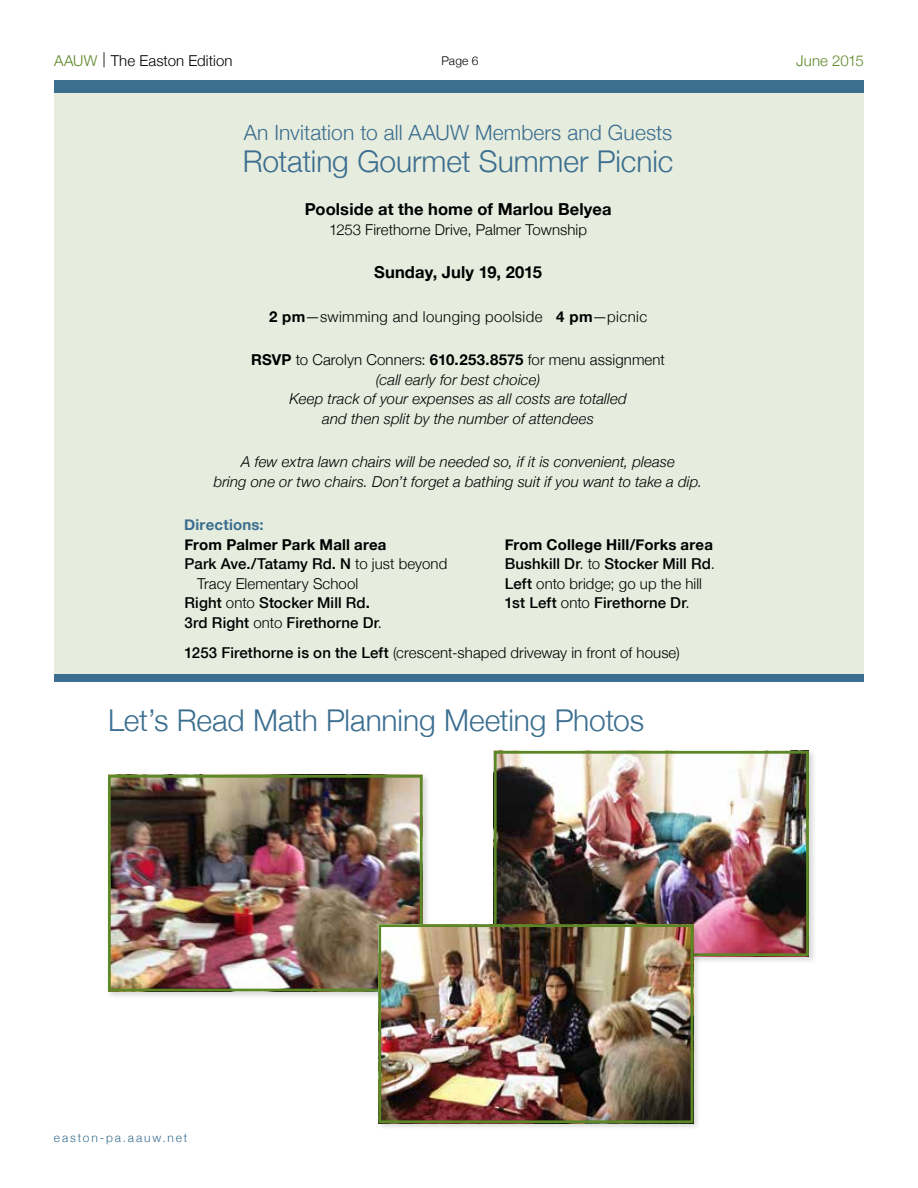
<style>
.page{position:relative;width:918px;height:1188px;background:#fff}
.page>*{position:absolute;margin:0;border:0;box-sizing:border-box;transform-origin:0 0}
.Heading{font:300 30px "Helvetica Neue";letter-spacing:-.005em;color:#3b6e8f}
.Heading-2{font:300 21px "Helvetica Neue";letter-spacing:.005em;color:#3b6e8f}
.Body_Copy{font:700 16.5px "Helvetica Neue";letter-spacing:.01em;color:#000}
.Body_Copy-2{font:300 15px/19.5px "Helvetica Neue";letter-spacing:.01em;color:#000}
.Body_Copy-3{font:italic 300 15px/19.5px "Helvetica Neue";letter-spacing:.005em;color:#000;text-align:center}
.Body_Copy-4{font:500 15px "Helvetica Neue";letter-spacing:.01em;color:#000}
.Body_Copy-5{font:700 15px "Helvetica Neue";letter-spacing:.01em;color:#000}
.Heading-3{font:300 15px "Helvetica Neue";letter-spacing:.01em;color:#000}
.Body_Copy-6{font:700 15px "Helvetica Neue";letter-spacing:.015em;color:#3b6e8f}
.Heading-4{font:300 15px "Helvetica Neue";color:#5c8727}
.Heading-5{font:300 12px "Helvetica Neue";letter-spacing:.155em;color:#3b6e8f}
.Chart_Copy{font:300 12px "Helvetica Neue";color:#000}
.s1{color:#5c8727}
.s2{font-weight:700}
.s3{font-weight:500}
.s4{font-weight:300}
</style>
<div class="page">
<div style="left:54px;top:81px;width:810px;height:12px;background:#3b6e8f"></div>
<div style="left:54px;top:673px;width:810px;height:9px;background:#3b6e8f"></div>
<div style="left:54px;top:93px;width:810px;height:580px;background:#e6ecde"></div>
<div style="left:106px;top:773px;width:325px;height:227px;background:#000;opacity:.15"></div>
<img style="left:112px;top:779px;width:307px;height:208px">
<div style="left:108px;top:775px;width:315px;height:216px;border:3px solid #5c8727"></div>
<div style="left:492px;top:749px;width:325px;height:215px;background:#000;opacity:.15"></div>
<img style="left:498px;top:755px;width:307px;height:197px">
<div style="left:494px;top:751px;width:315px;height:205px;border:3px solid #5c8727"></div>
<div style="left:376px;top:922px;width:325px;height:209px;background:#000;opacity:.15"></div>
<img style="left:382px;top:928px;width:307px;height:191px">
<div style="left:378px;top:924px;width:315px;height:199px;border:3px solid #5c8727"></div>
<p class="Heading-3" style="left:54px;top:51px;width:180px"><span class="s1">AAUW</span> | The Easton Edition</p>
<p class="Chart_Copy" style="left:441px;top:53px;width:39px">Page 6</p>
<p class="Heading-4" style="left:796px;top:51px;width:69px">June 2015</p>
<p class="Heading-2" style="left:244px;top:120px;width:430px">An Invitation to all AAUW Members and Guests</p>
<p class="Heading" style="left:243px;top:143px;width:432px">Rotating Gourmet Summer Picnic</p>
<p class="Body_Copy" style="left:305px;top:199px;width:308px">Poolside at the home of Marlou Belyea</p>
<p class="Body_Copy-2" style="left:329px;top:220px;width:260px">1253 Firethorne Drive, Palmer Township</p>
<p class="Body_Copy" style="left:374px;top:262px;width:169px">Sunday, July 19, 2015</p>
<p class="Body_Copy-2" style="left:269px;top:307px;width:380px"><span class="s2">2 pm</span>—swimming and lounging poolside <span class="s2">4 pm</span>—picnic</p>
<p class="Body_Copy-2" style="left:251px;top:350px;width:415px"><span class="s2">RSVP</span> to Carolyn Conners: <span class="s2">610.253.8575</span> for menu assignment</p>
<p class="Body_Copy-3" style="left:289px;top:370px;width:339px">(call early for best choice)<br>Keep track of your expenses as all costs are totalled and then split by the number of attendees</p>
<p class="Body_Copy-3" style="left:214px;top:452px;width:490px">A few extra lawn chairs will be needed so, if it is convenient, please<br>bring one or two chairs. Don’t forget a bathing suit if you want to take a dip.</p>
<p class="Body_Copy-6" style="left:184px;top:516px;width:81px">Directions:</p>
<p class="Body_Copy-5" style="left:185px;top:535px;width:204px">From Palmer Park Mall area</p>
<p class="Body_Copy-2" style="left:197px;top:554px;width:252px;text-indent:-13px"><span class="s3">Park Ave./Tatamy Rd. N</span> to just beyond<br>Tracy Elementary School</p>
<p class="Body_Copy-4" style="left:185px;top:594px;width:187px">Right <span class="s4">onto</span> Stocker Mill Rd<span class="s2">.</span></p>
<p class="Body_Copy-4" style="left:185px;top:613px;width:199px">3rd Right <span class="s4">onto</span> Firethorne Dr<span class="s4">.</span></p>
<p class="Body_Copy-5" style="left:505px;top:535px;width:210px">From College Hill/Forks area</p>
<p class="Body_Copy-4" style="left:505px;top:555px;width:212px">Bushkill Dr<span class="s4">. to</span> Stocker Mill Rd<span class="s4">.</span></p>
<p class="Body_Copy-2" style="left:505px;top:573px;width:199px"><span class="s3">Left</span> onto bridge; go up the hill</p>
<p class="Body_Copy-4" style="left:505px;top:594px;width:186px">1st Left <span class="s4">onto</span> Firethorne Dr<span class="s4">.</span></p>
<p class="Body_Copy-2" style="left:185px;top:643px;width:497px"><span class="s3">1253 Firethorne is on the Left</span> (crescent-shaped driveway in front of house)</p>
<p class="Heading" style="left:108px;top:702px;width:538px">Let’s Read Math Planning Meeting Photos</p>
<p class="Heading-5" style="left:54px;top:1131px;width:135px">easton-pa.aauw.net</p>
</div>
